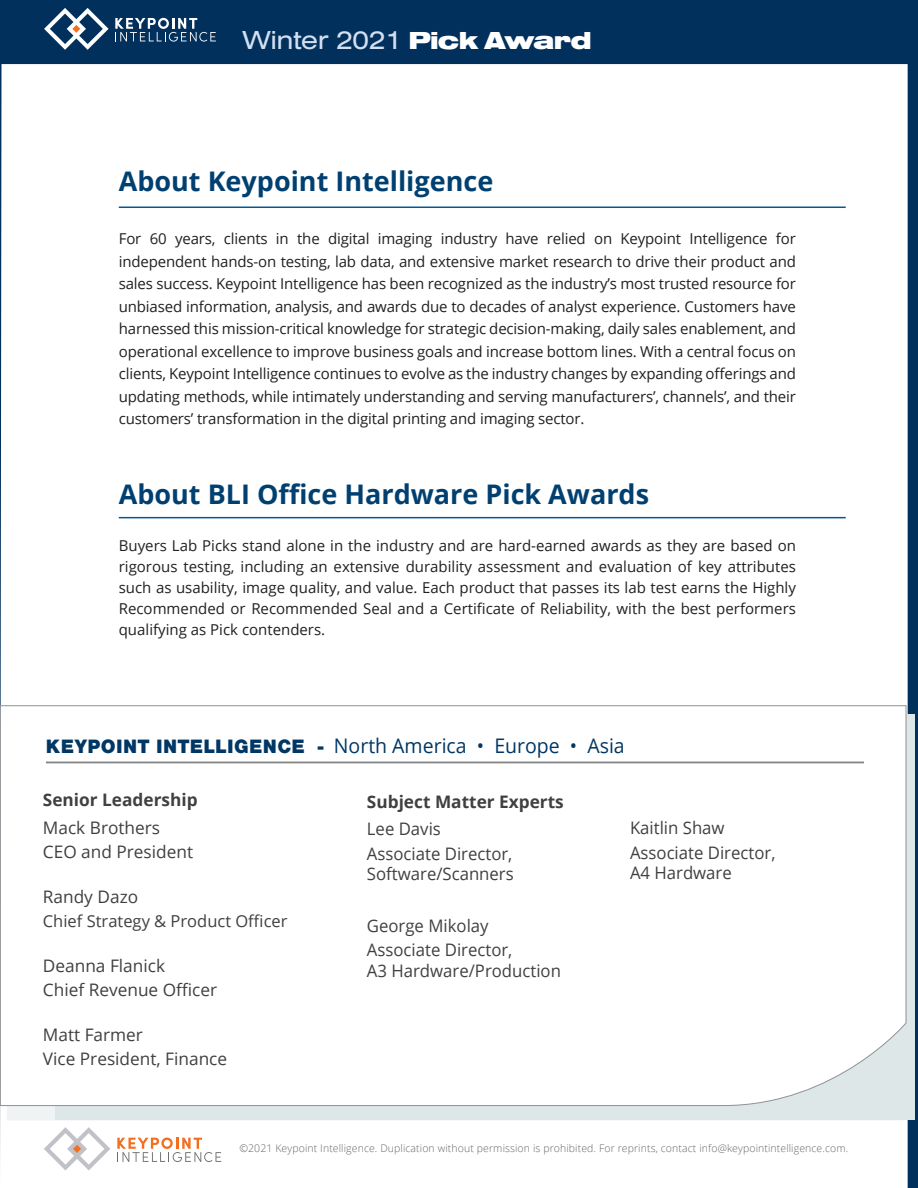
<style>
.page{position:relative;width:918px;height:1188px;background:#00305b}
.page>*{position:absolute;margin:0;border:0;box-sizing:border-box;transform-origin:0 0}
.t1{font:700 27px "Open Sans";color:#004071}
.t2{font:27px "Nimbus San Ext";letter-spacing:-.025em;color:#d3def1}
.t3{font:20.1px "Open Sans";color:#003765}
.t4{font:17.25px/24.2px "Open Sans";color:#404041}
.t5{font:700 17.25px "Open Sans";color:#404041}
.t6{font:16.5px "Open Sans";color:#404041}
.t7{font:15px/22.5px "Open Sans";letter-spacing:-.005em;color:#221f1f;text-align:justify}
.t8{font:300 10.5px "Open Sans";letter-spacing:.01em;color:#67666a}
.s1{font-weight:900;font-size:25.5px;color:#fff}
.s2{font-family:"Nimbus San";font-weight:900}
</style>
<div class="page">
<div style="left:0;top:64px;width:908px;height:1124px;background:#fff"></div>
<svg style="left:44px;top:8px;width:65px;height:42px"></svg>
<svg style="left:115px;top:18px;width:101px;height:24px"></svg>
<svg style="left:44px;top:1127px;width:66px;height:44px;background:#ecebec"></svg>
<svg style="left:117px;top:1138px;width:104px;height:24px;background:#efdace"></svg>
<hr style="left:119px;top:207px;width:727px;height:1px;background:#005996">
<div style="left:55px;top:714px;width:859px;height:406px;background:#dde7e7"></div>
<div style="left:0;top:705px;width:907px;height:401px;background:#fff"></div>
<hr style="left:46px;top:762px;width:818px;height:1px;background:#808284">
<hr style="left:119px;top:517px;width:727px;height:1px;background:#005996">
<h1 class="t2" style="left:242px;top:23px;width:351px">Winter 2021 <span class="s1">Pick Award</span></h1>
<h1 class="t1" style="left:119px;top:171px;width:376px">About Keypoint Intelligence</h1>
<p class="t7" style="left:119px;top:229px;width:679px">For 60 years, clients in the digital imaging industry have relied on Keypoint Intelligence for independent hands-on testing, lab data, and extensive market research to drive their product and sales success. Keypoint Intelligence has been recognized as the industry’s most trusted resource for unbiased information, analysis, and awards due to decades of analyst experience. Customers have harnessed this mission-critical knowledge for strategic decision-making, daily sales enablement, and operational excellence to improve business goals and increase bottom lines. With a central focus on clients, Keypoint Intelligence continues to evolve as the industry changes by expanding o昀昀erings and updating methods, while intimately understanding and serving manufacturers’, channels’, and their customers’ transformation in the digital printing and imaging sector.</p>
<h1 class="t1" style="left:119px;top:475px;width:532px">About BLI O昀케ce Hardware Pick Awards</h1>
<p class="t7" style="left:119px;top:537px;width:679px;line-height:21px">Buyers Lab Picks stand alone in the industry and are hard-earned awards as they are based on rigorous testing, including an extensive durability assessment and evaluation of key attributes such as usability, image quality, and value. Each product that passes its lab test earns the Highly Recommended or Recommended Seal and a Certi昀椀cate of Reliability, with the best performers qualifying as Pick contenders.</p>
<h2 class="t3" style="left:46px;top:732px;width:580px"><span class="s2">KEYPOINT INTELLIGENCE -</span> North America • Europe • Asia</h2>
<p class="t5" style="left:43px;top:793px;width:156px">Senior Leadership</p>
<p class="t4" style="left:43px;top:817px;width:152px">Mack Brothers<br>CEO and President</p>
<p class="t4" style="left:43px;top:886px;width:97px">Randy Dazo</p>
<p class="t6" style="left:43px;top:910px;width:246px">Chief Strategy &amp; Product O昀케cer</p>
<p class="t4" style="left:43px;top:955px;width:176px">Deanna Flanick<br>Chief Revenue O昀케cer</p>
<p class="t4" style="left:43px;top:1025px;width:186px">Matt Farmer<br>Vice President, Finance</p>
<p class="t5" style="left:367px;top:795px;width:198px">Subject Matter Experts</p>
<p class="t4" style="left:367px;top:819px;width:147px">Lee Davis<br>Associate Director,</p>
<p class="t4" style="left:367px;top:864px;width:148px">Software/Scanners</p>
<p class="t4" style="left:367px;top:915px;width:147px">George Mikolay<br>Associate Director,</p>
<p class="t4" style="left:367px;top:960px;width:196px">A3 Hardware/Production</p>
<p class="t4" style="left:630px;top:818px;width:147px">Kaitlin Shaw<br>Associate Director,</p>
<p class="t4" style="left:630px;top:863px;width:103px">A4 Hardware</p>
<p class="t8" style="left:239px;top:1144px;width:610px">©2021 Keypoint Intelligence. Duplication without permission is prohibited. For reprints, contact info@keypointintelligence.com.</p>
</div>
